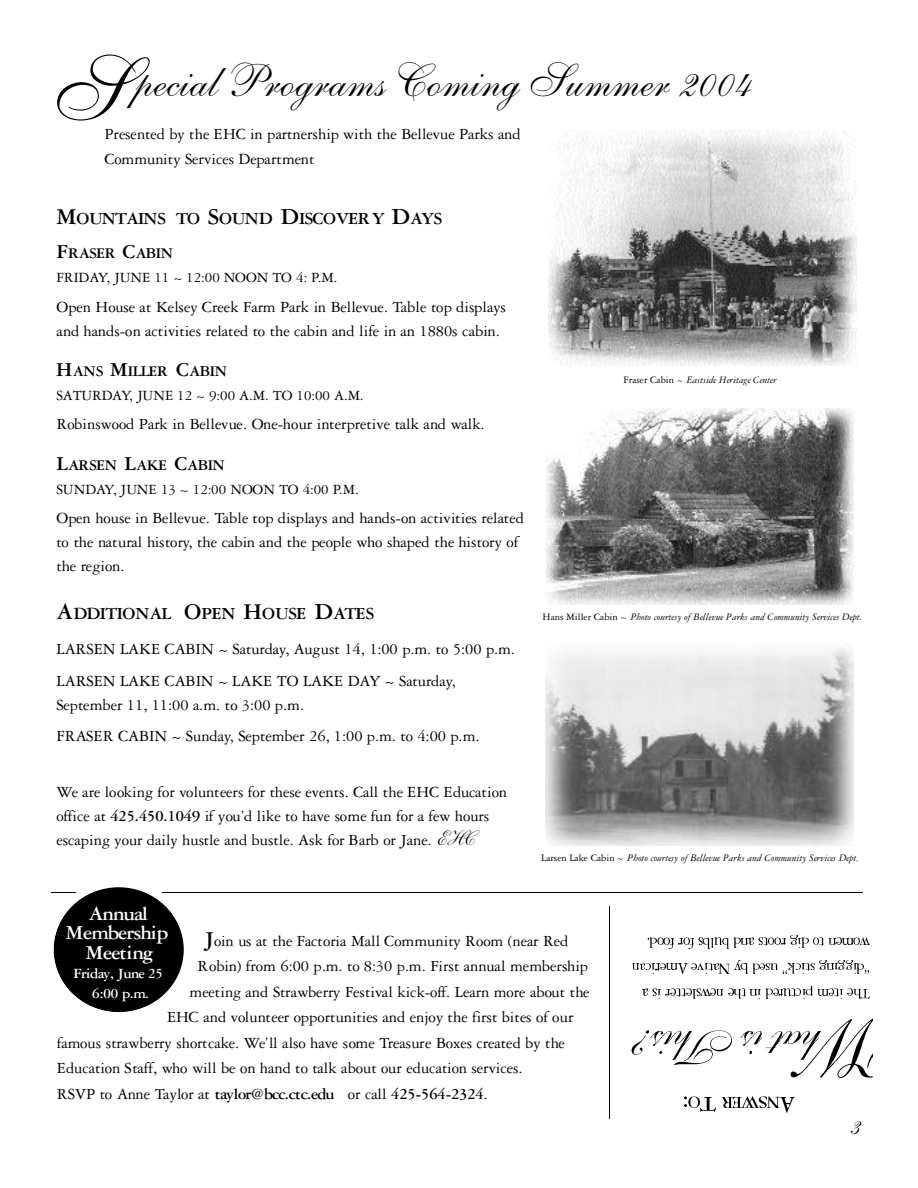
<style>
.page{position:relative;width:918px;height:1188px;background:#fff}
.page>*{position:absolute;margin:0;border:0;box-sizing:border-box;transform-origin:0 0}
.t1{font:46.5px "Shelley Allegro Script";color:#000}
.t2{font:27px "Shelley Allegro Script";color:#000}
.t3{font:700 21px/19.5px "Garamond Three";color:#fff;text-align:center}
.t4{font:700 18px "Garamond Three";color:#000}
.t5{font:16.5px/24px "Garamond Three";color:#000}
.t6{font:700 16.5px "Garamond Three";color:#000}
.t7{font:700 15.75px "Garamond Three";color:#000}
.t8{font:15px "Garamond Three";color:#000}
.t9{font:700 15px/19.5px "Garamond Three";color:#fff;text-align:center}
.t10{font:italic 10.5px "Garamond Three";color:#000}
.s1{font-size:90px}
.s2{font-size:24px}
.s3{font-size:21px}
.s4{font-weight:700}
.s5{font-family:"Shelley Andante Script";font-size:21px}
.s6{font-style:normal}
.s7{font-weight:700;font-size:22.5px}
.s8{font-weight:400}
</style>
<div class="page">
<img style="left:775px;top:1097px;width:20px;height:15px">
<img style="left:741px;top:1096px;width:39px;height:11px">
<svg style="left:758px;top:1096px;width:8px;height:12px"></svg>
<svg style="left:732px;top:1097px;width:9px;height:10px"></svg>
<img style="left:721px;top:1097px;width:11px;height:10px">
<img style="left:699px;top:1097px;width:16px;height:15px">
<img style="left:684px;top:1096px;width:15px;height:12px">
<svg style="left:684px;top:1096px;width:3px;height:10px"></svg>
<img style="left:783px;top:1033px;width:3px;height:11px">
<img style="left:749px;top:1031px;width:34px;height:22px">
<img style="left:740px;top:1031px;width:13px;height:15px">
<img style="left:672px;top:1030px;width:60px;height:34px">
<img style="left:672px;top:1031px;width:20px;height:28px">
<img style="left:659px;top:1031px;width:13px;height:22px">
<img style="left:648px;top:1031px;width:15px;height:15px">
<img style="left:631px;top:1030px;width:17px;height:24px">
<img style="left:786px;top:1018px;width:87px;height:59px">
<svg style="left:825px;top:988px;width:44px;height:11px"></svg>
<img style="left:817px;top:989px;width:12px;height:6px">
<svg style="left:707px;top:986px;width:106px;height:13px"></svg>
<img style="left:700px;top:988px;width:10px;height:7px">
<svg style="left:642px;top:988px;width:58px;height:11px"></svg>
<svg style="left:734px;top:961px;width:135px;height:13px"></svg>
<img style="left:718px;top:963px;width:12px;height:10px">
<svg style="left:691px;top:963px;width:27px;height:10px"></svg>
<img style="left:677px;top:964px;width:10px;height:9px">
<img style="left:665px;top:964px;width:12px;height:6px">
<svg style="left:632px;top:963px;width:33px;height:10px"></svg>
<img style="left:860px;top:938px;width:9px;height:6px">
<svg style="left:853px;top:938px;width:7px;height:6px"></svg>
<img style="left:841px;top:938px;width:12px;height:6px">
<svg style="left:647px;top:935px;width:194px;height:13px"></svg>
<hr style="left:51px;top:892px;width:812px;height:1px;background:#000">
<img style="left:53px;top:887px;width:131px;height:126px">
<img style="left:549px;top:130px;width:307px;height:235px">
<img style="left:546px;top:408px;width:308px;height:197px">
<img style="left:546px;top:648px;width:308px;height:198px">
<hr style="left:609px;top:906px;width:1px;height:213px;background:#000">
<h1 class="t1" style="left:54px;top:68px;width:698px"><span class="s1">S</span>pecial Programs Coming Summer 2004</h1>
<p class="t5" style="left:104px;top:122px;width:418px;line-height:25.5px">Presented by the EHC in partnership with the Bellevue Parks and<br>Community Services Department</p>
<p class="t4" style="left:56px;top:212px;width:386px"><span class="s2">M</span>O U N TA I N S T O <span class="s2">S</span>O U N D <span class="s2">D</span>I S C O V E RY <span class="s2">D</span>AY S</p>
<p class="t7" style="left:57px;top:248px;width:118px"><span class="s3">F</span>RASER <span class="s3">C</span>ABIN</p>
<p class="t8" style="left:56px;top:273px;width:283px">F R I D AY, JUNE 11 ~ 12:00 NOON TO 4: P.M.</p>
<p class="t5" style="left:57px;top:296px;width:451px">Open House at Kelsey Creek Farm Park in Bellevue. Table top displays and hands-on activities related to the cabin and life in an 1880s cabin.</p>
<p class="t7" style="left:56px;top:366px;width:172px"><span class="s3">H</span>ANS <span class="s3">M</span>ILLER <span class="s3">C</span>ABIN</p>
<p class="t8" style="left:57px;top:390px;width:309px">S AT U R D AY, JUNE 12 ~ 9:00 A.M. TO 10:00 A.M.</p>
<p class="t5" style="left:56px;top:414px;width:430px">Robinswood Park in Bellevue. One-hour interpretive talk and walk.</p>
<p class="t7" style="left:56px;top:459px;width:170px"><span class="s3">L</span>ARSEN <span class="s3">L</span>AKE <span class="s3">C</span>ABIN</p>
<p class="t8" style="left:56px;top:484px;width:304px">S U N D AY, JUNE 13 ~ 12:00 NOON TO 4:00 P. M .</p>
<p class="t5" style="left:56px;top:508px;width:469px">Open house in Bellevue. Table top displays and hands-on activities related to the natural history, the cabin and the people who shaped the history of the region.</p>
<p class="t4" style="left:56px;top:607px;width:319px"><span class="s2">A</span>DDITIONAL <span class="s2">O</span>PEN <span class="s2">H</span>OUSE <span class="s2">D</span>ATES</p>
<p class="t5" style="left:56px;top:635px;width:460px;line-height:31.5px">LARSEN LAKE CABIN ~ Saturday, August 14, 1:00 p.m. to 5:00 p.m.<br>LARSEN LAKE CABIN ~ LAKE TO LAKE DAY ~ Saturday,</p>
<p class="t5" style="left:56px;top:690px;width:425px;line-height:31.5px">September 11, 11:00 a.m. to 3:00 p.m.<br>FRASER CABIN ~ Sunday, September 26, 1:00 p.m. to 4:00 p.m.</p>
<p class="t5" style="left:56px;top:781px;width:452px">We are looking for volunteers for these events. Call the EHC Education office at <span class="s4">4 2 5 . 4 5 0 . 1 0 4 9</span> if you’d like to have some fun for a few hours escaping your daily hustle and bustle. Ask for Barb or Jane. <span class="s5">E H C</span></p>
<p class="t10" style="left:624px;top:376px;width:154px"><span class="s6">Fraser Cabin ~</span> Eastside Heritage Center</p>
<p class="t10" style="left:543px;top:613px;width:321px"><span class="s6">Hans Miller Cabin ~</span> Photo courtesy of Bellevue Parks and Community Services Dept.</p>
<p class="t10" style="left:541px;top:854px;width:320px"><span class="s6">Larsen Lake Cabin ~</span> Photo courtesy of Bellevue Parks and Community Services Dept.</p>
<p class="t3" style="left:66px;top:905px;width:103px">Annual<br>Membership<br>Meeting</p>
<p class="t9" style="left:74px;top:965px;width:91px">Friday, June 25<br>6:00 p.m.</p>
<p class="t5" style="left:205px;top:930px;width:365px"><span class="s7">J</span>oin us at the Factoria Mall Community Room (near Red</p>
<p class="t5" style="left:198px;top:956px;width:392px">Robin) from 6:00 p.m. to 8:30 p.m. First annual membership</p>
<p class="t5" style="left:190px;top:981px;width:402px">meeting and Strawberry Festival kick-off. Learn more about the</p>
<p class="t5" style="left:167px;top:1007px;width:408px">EHC and volunteer opportunities and enjoy the first bites of our</p>
<p class="t5" style="left:57px;top:1032px;width:510px">famous strawberry shortcake. We’ll also have some Treasure Boxes created by the</p>
<p class="t5" style="left:57px;top:1058px;width:467px">Education Staff, who will be on hand to talk about our education services.</p>
<p class="t6" style="left:57px;top:1088px;width:432px"><span class="s8">RSVP to Anne Taylor at</span> t a y l o r @ b c c . c t c . e d u <span class="s8">or call</span> 4 2 5 - 5 6 4 - 2 3 2 4<span class="s8">.</span></p>
<h2 class="t2" style="left:850px;top:1117px;width:12px">3</h2>
</div>
